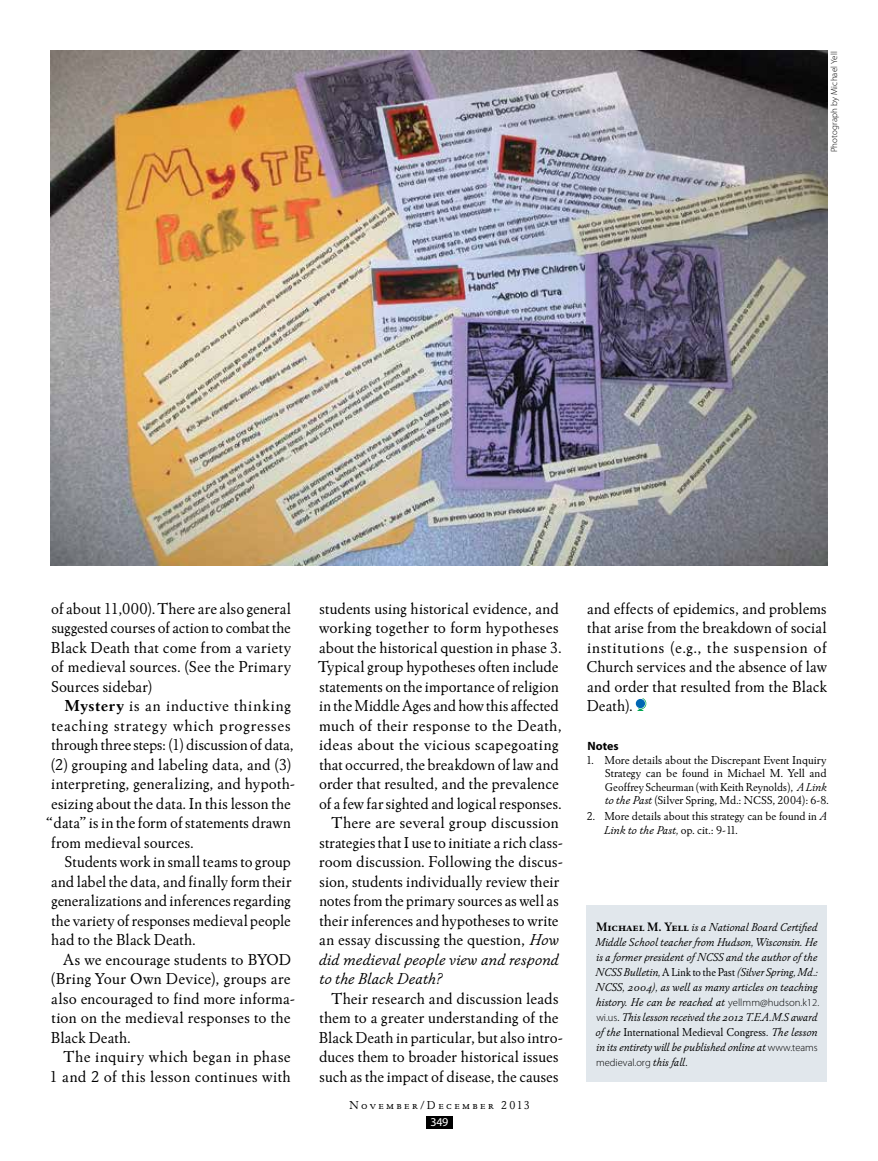
<style>
.page{position:relative;width:878px;height:1161px;background:#fff}
.page>*{position:absolute;margin:0;border:0;box-sizing:border-box;transform-origin:0 0}
.t1{font:16.5px/19.5px "Winchester New ITC";letter-spacing:.01em;color:#000;text-align:justify}
.t2{font:italic 16.5px "Winchester New ITC";letter-spacing:.005em;color:#000}
.t3{font:16.5px "Winchester New ITC";letter-spacing:.04em;color:#000}
.t4{font:16.5px "Winchester New ITC";letter-spacing:.045em;color:#000}
.t5{font:16.5px "Winchester New ITC";letter-spacing:.03em;color:#000}
.t6{font:12px/15px "Winchester New ITC Book Italic OS";color:#000;scale:.96 1}
.t7{font:12px/13.5px "Winchester New ITC";color:#000}
.t8{font:12px "Winchester New ITC Book Italic OS";color:#000;scale:.95 1}
.t9{font:12px "Winchester New ITC Book OS";color:#000}
.t10{font:12px "Winchester New ITC Book SC";letter-spacing:.205em;color:#000}
.t11{font:700 12px "Myriad Pro";color:#000}
.t12{font:12px "Myriad Pro";color:#fff}
.t13{font:300 10.5px "Myriad Pro";color:#000}
.t14{font:300 9px "Myriad Pro";letter-spacing:.015em;color:#000}
.s1{font-weight:700}
.s2{font-style:italic}
.s3{font-family:"Winchester New ITC"}
.s4{font-family:"Winchester New ITC Bold SC";font-size:12.75px}
.s5{font-family:"Winchester New ITC Book OS"}
.s6{font-family:"Myriad Pro";font-weight:300;font-size:10.5px}
.s7{font-family:"Winchester New ITC Book Italic OS"}
.s8{font-family:"Winchester New ITC Book Italic OS";font-weight:400;font-size:12px}
</style>
<div class="page">
<div style="left:426px;top:1117px;width:26px;height:12px;background:#000"></div>
<svg style="left:637px;top:698px;width:10px;height:13px"></svg>
<div style="left:635px;top:699px;width:10px;height:9px;background:#0066b3;border-radius:50%"></div>
<div style="left:586px;top:905px;width:241px;height:176px;background:#e1e7ec"></div>
<img style="left:51px;top:51px;width:776px;height:514px">
<p class="t14" style="left:829px;top:152px;width:103px;rotate:-90deg">Photograph by Michael Yell</p>
<p class="t1" style="left:51px;top:598px;width:242px">of about 11,000). There are also general suggested courses of action to combat the Black Death that come from a variety of medieval sources. (See the Primary Sources sidebar)</p>
<p class="t4" style="left:64px;top:696px;width:228px"><span class="s1">Mystery</span> is an inductive thinking</p>
<p class="t3" style="left:51px;top:715px;width:241px">teaching strategy which progresses</p>
<p class="t1" style="left:51px;top:735px;width:244px">through three steps: (1) discussion of data,</p>
<p class="t1" style="left:51px;top:754px;width:242px">(2) grouping and labeling data, and (3)</p>
<p class="t1" style="left:51px;top:774px;width:245px">interpreting, generalizing, and hypoth-</p>
<p class="t1" style="left:51px;top:793px;width:241px">esizing about the data. In this lesson the</p>
<p class="t1" style="left:46px;top:813px;width:246px">“data” is in the form of statements drawn</p>
<p class="t1" style="left:51px;top:832px;width:144px">from medieval sources.</p>
<p class="t1" style="left:65px;top:852px;width:227px">Students work in small teams to group</p>
<p class="t1" style="left:51px;top:871px;width:242px">and label the data, and finally form their</p>
<p class="t1" style="left:51px;top:891px;width:241px">generalizations and inferences regarding</p>
<p class="t1" style="left:51px;top:910px;width:241px">the variety of responses medieval people</p>
<p class="t1" style="left:51px;top:930px;width:146px">had to the Black Death.</p>
<p class="t1" style="left:63px;top:949px;width:229px">As we encourage students to BYOD</p>
<p class="t1" style="left:51px;top:969px;width:241px">(Bring Your Own Device), groups are</p>
<p class="t1" style="left:51px;top:988px;width:245px">also encouraged to find more informa-</p>
<p class="t1" style="left:51px;top:1008px;width:241px">tion on the medieval responses to the</p>
<p class="t1" style="left:51px;top:1027px;width:81px">Black Death.</p>
<p class="t5" style="left:64px;top:1047px;width:228px">The inquiry which began in phase</p>
<p class="t1" style="left:49px;top:1066px;width:243px">1 and 2 of this lesson continues with</p>
<p class="t1" style="left:319px;top:598px;width:241px">students using historical evidence, and</p>
<p class="t1" style="left:319px;top:618px;width:241px">working together to form hypotheses</p>
<p class="t1" style="left:319px;top:637px;width:244px">about the historical question in phase 3.</p>
<p class="t1" style="left:318px;top:657px;width:242px">Typical group hypotheses often include</p>
<p class="t1" style="left:319px;top:676px;width:241px">statements on the importance of religion</p>
<p class="t1" style="left:319px;top:696px;width:241px">in the Middle Ages and how this affected</p>
<p class="t1" style="left:319px;top:715px;width:244px">much of their response to the Death,</p>
<p class="t1" style="left:319px;top:735px;width:241px">ideas about the vicious scapegoating</p>
<p class="t1" style="left:319px;top:754px;width:241px">that occurred, the breakdown of law and</p>
<p class="t1" style="left:319px;top:774px;width:241px">order that resulted, and the prevalence</p>
<p class="t1" style="left:319px;top:793px;width:244px">of a few far sighted and logical responses.</p>
<p class="t1" style="left:331px;top:813px;width:229px">There are several group discussion</p>
<p class="t1" style="left:319px;top:832px;width:245px">strategies that I use to initiate a rich class-</p>
<p class="t1" style="left:319px;top:852px;width:245px">room discussion. Following the discus-</p>
<p class="t1" style="left:319px;top:871px;width:241px">sion, students individually review their</p>
<p class="t1" style="left:319px;top:891px;width:241px">notes from the primary sources as well as</p>
<p class="t1" style="left:319px;top:910px;width:241px">their inferences and hypotheses to write</p>
<p class="t1" style="left:319px;top:930px;width:241px">an essay discussing the question, <span class="s2">How</span></p>
<p class="t2" style="left:319px;top:949px;width:241px">did medieval people view and respond</p>
<p class="t2" style="left:319px;top:969px;width:124px">to the Black Death?</p>
<p class="t1" style="left:319px;top:988px;width:246px;text-align:center">Their research and discussion leads them to a greater understanding of the Black Death in particular, but also intro&shy;duces them to broader historical issues such as the impact of disease, the causes</p>
<p class="t10" style="left:349px;top:1098px;width:182px">November/December <span class="s3">2013</span></p>
<p class="t12" style="left:430px;top:1116px;width:19px">349</p>
<p class="t1" style="left:586px;top:598px;width:242px">and effects of epidemics, and problems that arise from the breakdown of social institutions (e.g., the suspension of Church services and the absence of law and order that resulted from the Black Death).</p>
<p class="t11" style="left:587px;top:739px;width:33px">Notes</p>
<p class="t7" style="left:604px;top:753px;width:225px;text-indent:-19px">1. More details about the Discrepant Event Inquiry Strategy can be found in Michael M. Yell and Geoffrey Scheurman (with Keith Reynolds), <span class="s2">A Link to the Past</span> (Silver Spring, Md.: NCSS, 2004): 6-8.</p>
<p class="t7" style="left:604px;top:809px;width:224px;text-indent:-17px">2. More details about this strategy can be found in <span class="s2">A<br>Link to the Past,</span> op. cit.: 9-11.</p>
<p class="t6" style="left:595px;top:919px;width:235px"><span class="s4">Michael M. Yell</span> is a National Board Certified Middle School teacher from Hudson, Wisconsin. He is a former president of NCSS and the author of the NCSS Bulletin, <span class="s5">A Link to the Past</span> (Silver Spring, Md.:<br>NCSS, 2004), as well as many articles on teaching history. He can be reached at <span class="s6">yellmm@hudson.k12. wi.us</span>. This lesson received the 2012 T.E.A.M.S award</p>
<p class="t9" style="left:595px;top:1024px;width:223px"><span class="s7">of the</span> International Medieval Congress<span class="s7">. The lesson</span></p>
<p class="t8" style="left:596px;top:1039px;width:235px">in its entirety will be published online at <span class="s6">www.teams</span></p>
<p class="t13" style="left:596px;top:1056px;width:93px">medieval.org <span class="s8">this fall.</span></p>
</div>
